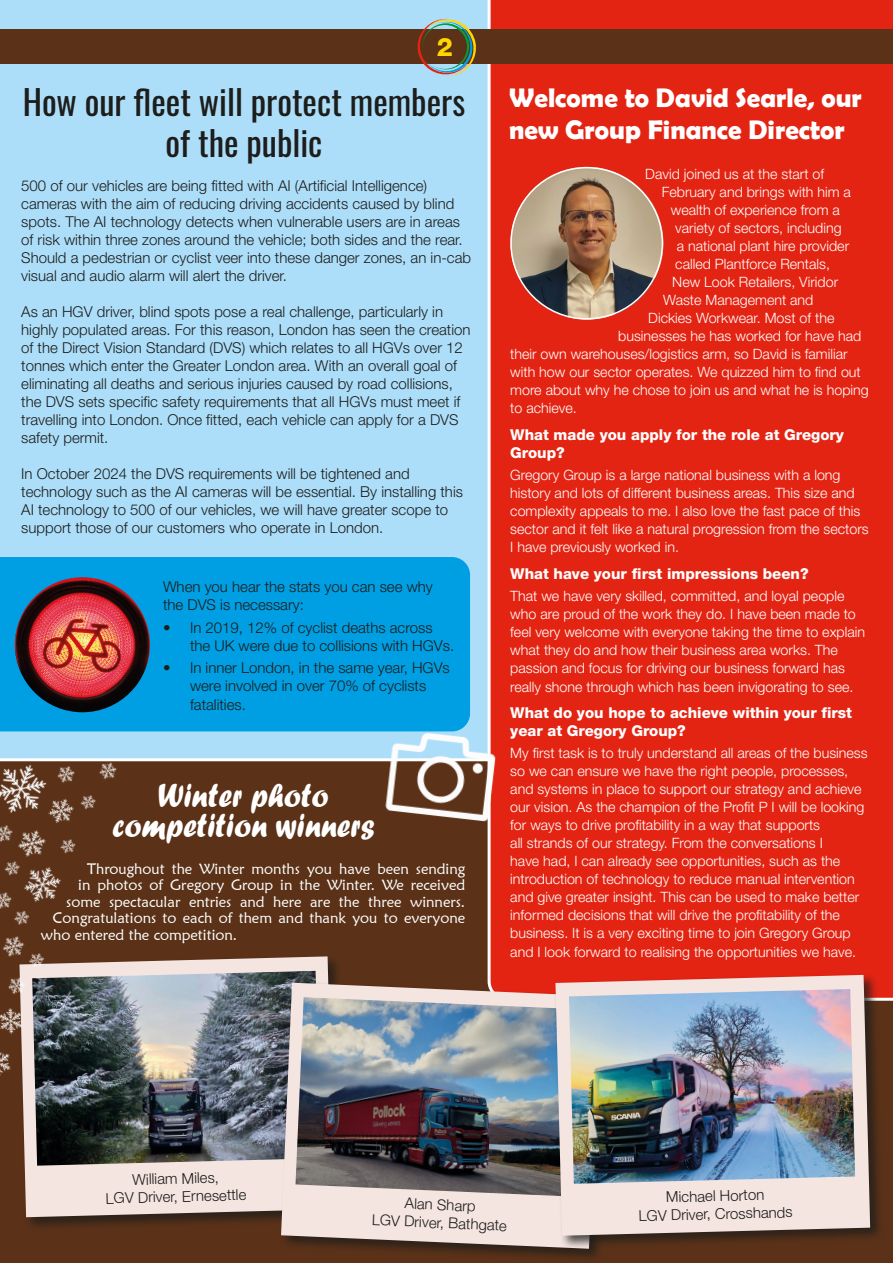
<style>
.page{position:relative;width:893px;height:1263px;background:#fff}
.page>*{position:absolute;margin:0;border:0;box-sizing:border-box;transform-origin:0 0}
.t1{font:34.65px/30px "Forte";color:#fff;text-align:center;scale:.91 1}
.t2{font:34.5px/41.4px "Oswald";color:#1d1d1b;text-align:center}
.t3{font:700 27px/32.4px "Berlin Sans FB Demi";color:#fff}
.t4{font:800 25.5px "Helvetica Neue LT Pro";color:#ffd700}
.t5{font:300 15px/18px "Helvetica Neue";color:#1d1d1b}
.t6{font:15px "Maiandra GD";color:#fff}
.t7{font:800 15px/18px "Helvetica Neue LT Pro";color:#fff}
.t8{font:300 14.25px/18px "Helvetica Neue";color:#fff}
</style>
<div class="page">
<div style="left:0;top:0;width:893px;height:1151px;background:#addef9"></div>
<div style="left:0;top:758px;width:893px;height:505px;background:#5b3218"></div>
<div style="left:488px;top:0;width:405px;height:1001px;background:#e42413"></div>
<div style="left:0;top:30px;width:893px;height:34px;background:#5b3218"></div>
<svg style="left:415px;top:18px;width:63px;height:59px"></svg>
<img style="left:508px;top:162px;width:160px;height:161px">
<div style="left:17px;top:954px;width:331px;height:277px;background:#1d1d1b;opacity:.75"></div>
<svg style="left:19px;top:956px;width:315px;height:261px;background:#dcc9c3"></svg>
<img style="left:32px;top:971px;width:288px;height:195px">
<div style="left:279px;top:981px;width:335px;height:282px;background:#1d1d1b;opacity:.75"></div>
<svg style="left:281px;top:983px;width:272px;height:266px;background:#d1bcb7"></svg>
<img style="left:295px;top:997px;width:258px;height:200px">
<div style="left:553px;top:973px;width:331px;height:277px;background:#1d1d1b;opacity:.75"></div>
<svg style="left:555px;top:975px;width:315px;height:261px;background:#e0c9c4"></svg>
<img style="left:569px;top:989px;width:286px;height:195px">
<div style="left:0;top:557px;width:470px;height:174px;background:#009fe3"></div>
<img style="left:15px;top:577px;width:135px;height:135px;border-radius:67px">
<img style="left:0;top:758px;width:95px;height:134px">
<img style="left:382px;top:727px;width:120px;height:100px">
<img style="left:46px;top:758px;width:37px;height:34px">
<img style="left:69px;top:784px;width:37px;height:37px">
<img style="left:49px;top:829px;width:37px;height:36px">
<img style="left:10px;top:854px;width:59px;height:58px">
<img style="left:0;top:882px;width:20px;height:36px">
<img style="left:88px;top:758px;width:37px;height:31px">
<img style="left:3px;top:900px;width:37px;height:37px">
<img style="left:0;top:926px;width:30px;height:41px">
<img style="left:18px;top:942px;width:37px;height:37px">
<img style="left:0;top:967px;width:34px;height:27px">
<img style="left:0;top:994px;width:46px;height:118px">
<p class="t4" style="left:437px;top:31px;width:18px">2</p>
<p class="t2" style="left:23px;top:78px;width:444px">How our fleet will protect members of the public</p>
<p class="t5" style="left:21px;top:177px;width:451px">500 of our vehicles are being fitted with AI (Artificial Intelligence) cameras with the aim of reducing driving accidents caused by blind spots. The AI technology detects when vulnerable users are in areas of risk within three zones around the vehicle; both sides and the rear.<br>Should a pedestrian or cyclist veer into these danger zones, an in-cab visual and audio alarm will alert the driver.</p>
<p class="t5" style="left:21px;top:303px;width:451px">As an HGV driver, blind spots pose a real challenge, particularly in highly populated areas. For this reason, London has seen the creation of the Direct Vision Standard (DVS) which relates to all HGVs over 12 tonnes which enter the Greater London area. With an overall goal of eliminating all deaths and serious injuries caused by road collisions, the DVS sets specific safety requirements that all HGVs must meet if travelling into London. Once fitted, each vehicle can apply for a DVS safety permit.</p>
<p class="t5" style="left:21px;top:465px;width:443px">In October 2024 the DVS requirements will be tightened and technology such as the AI cameras will be essential. By installing this AI technology to 500 of our vehicles, we will have greater scope to support those of our customers who operate in London.</p>
<p class="t5" style="left:163px;top:578px;width:271px">When you hear the stats you can see why the DVS is necessary:</p>
<p class="t5" style="left:190px;top:618px;width:266px;text-indent:-27px">• In 2019, 12% of cyclist deaths across the UK were due to collisions with HGVs.</p>
<p class="t5" style="left:190px;top:658px;width:261px;text-indent:-27px">• In inner London, in the same year, HGVs were involved in over 70% of cyclists fatalities.</p>
<p class="t1" style="left:112px;top:779px;width:290px">Winter photo competition winners</p>
<p class="t6" style="left:87px;top:859px;width:380px">Throughout the Winter months you have been sending</p>
<p class="t6" style="left:78px;top:876px;width:388px">in photos of Gregory Group in the Winter. We received</p>
<p class="t6" style="left:66px;top:892px;width:400px">some spectacular entries and here are the three winners.</p>
<p class="t6" style="left:53px;top:909px;width:414px">Congratulations to each of them and thank you to everyone</p>
<p class="t6" style="left:41px;top:925px;width:198px">who entered the competition.</p>
<p class="t3" style="left:509px;top:81px;width:354px">Welcome to David Searle, our new Group Finance Director</p>
<p class="t8" style="left:645px;top:165px;width:180px">David joined us at the start of</p>
<p class="t8" style="left:662px;top:183px;width:191px">February and brings with him a</p>
<p class="t8" style="left:671px;top:201px;width:171px">wealth of experience from a</p>
<p class="t8" style="left:675px;top:219px;width:168px">variety of sectors, including</p>
<p class="t8" style="left:677px;top:237px;width:174px">a national plant hire provider</p>
<p class="t8" style="left:675px;top:255px;width:156px">called Plantforce Rentals,</p>
<p class="t8" style="left:672px;top:273px;width:167px">New Look Retailers, Viridor</p>
<p class="t8" style="left:663px;top:291px;width:152px">Waste Management and</p>
<p class="t8" style="left:648px;top:309px;width:188px">Dickies Workwear. Most of the</p>
<p class="t8" style="left:618px;top:327px;width:245px">businesses he has worked for have had</p>
<p class="t8" style="left:510px;top:345px;width:339px">their own warehouses/logistics arm, so David is familiar</p>
<p class="t8" style="left:510px;top:363px;width:352px">with how our sector operates. We quizzed him to find out</p>
<p class="t8" style="left:510px;top:381px;width:360px">more about why he chose to join us and what he is hoping</p>
<p class="t8" style="left:510px;top:399px;width:68px">to achieve.</p>
<p class="t7" style="left:510px;top:425px;width:335px">What made you apply for the role at Gregory<br>Group?</p>
<p class="t8" style="left:510px;top:466px;width:360px">Gregory Group is a large national business with a long history and lots of different business areas. This size and complexity appeals to me. I also love the fast pace of this sector and it felt like a natural progression from the sectors I have previously worked in.</p>
<p class="t7" style="left:510px;top:564px;width:300px">What have your first impressions been?</p>
<p class="t8" style="left:510px;top:586px;width:356px">That we have very skilled, committed, and loyal people who are proud of the work they do. I have been made to feel very welcome with everyone taking the time to explain what they do and how their business area works. The passion and focus for driving our business forward has really shone through which has been invigorating to see.</p>
<p class="t7" style="left:510px;top:704px;width:343px">What do you hope to achieve within your first year at Gregory Group?</p>
<p class="t8" style="left:510px;top:744px;width:359px">My first task is to truly understand all areas of the business so we can ensure we have the right people, processes, and systems in place to support our strategy and achieve our vision. As the champion of the Profit P I will be looking for ways to drive profitability in a way that supports<br>all strands of our strategy. From the conversations I<br>have had, I can already see opportunities, such as the introduction of technology to reduce manual intervention and give greater insight. This can be used to make better informed decisions that will drive the profitability of the business. It is a very exciting time to join Gregory Group and I look forward to realising the opportunities we have.</p>
<p class="t5" style="left:105px;top:1171px;width:142px;text-align:center;rotate:-2deg">William Miles,<br>LGV Driver, Ernesettle</p>
<p class="t5" style="left:405px;top:1193px;width:72px;rotate:3deg">Alan Sharp</p>
<p class="t5" style="left:373px;top:1210px;width:137px;rotate:3deg">LGV Driver, Bathgate</p>
<p class="t5" style="left:666px;top:1188px;width:100px;rotate:-2deg">Michael Horton</p>
<p class="t5" style="left:638px;top:1207px;width:155px;rotate:-2deg">LGV Driver, Crosshands</p>
</div>
